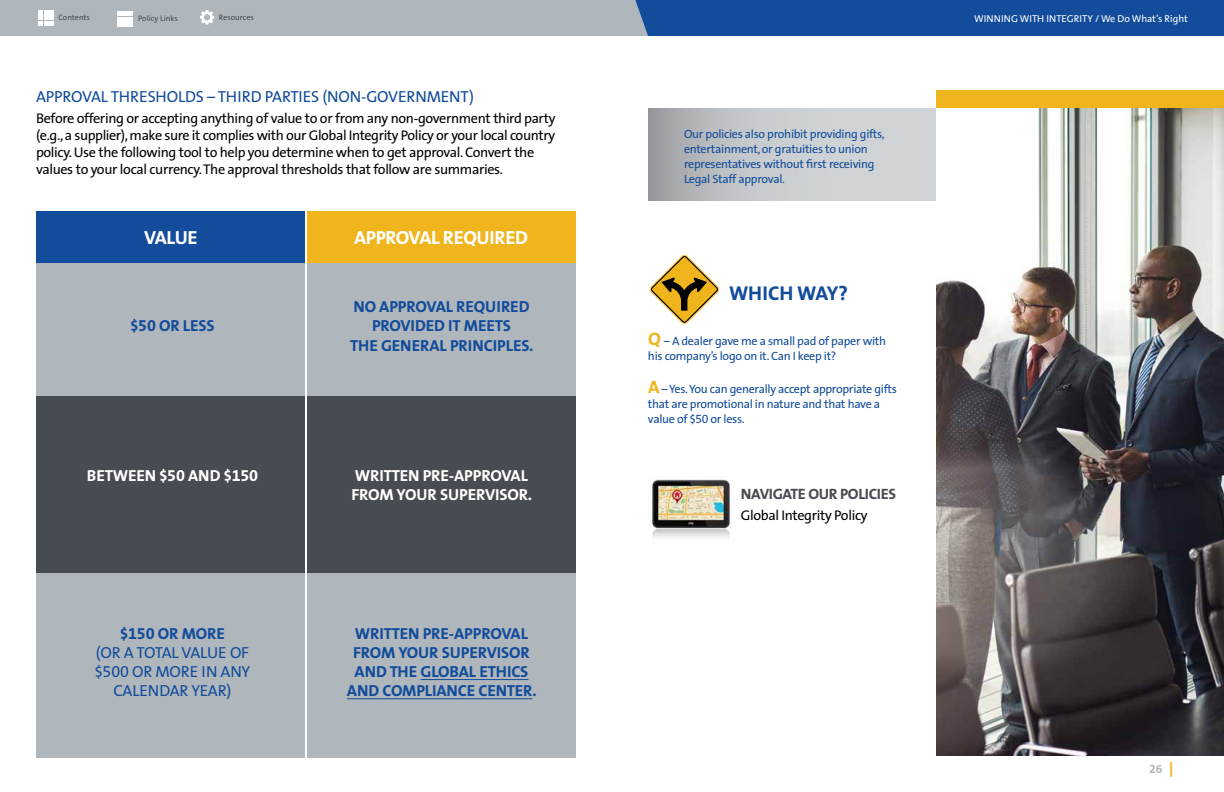
<style>
.page{position:relative;width:1224px;height:792px;background:#fff}
.page>*{position:absolute;margin:0;border:0;box-sizing:border-box;transform-origin:0 0}
.t1{font:700 20px "GM Sans";color:#124c9b}
.t2{font:700 19px "GM Sans";letter-spacing:-.025em;color:#fff}
.t3{font:700 16px/19.2px "GM Sans";letter-spacing:-.01em;color:#124c9b;text-align:center}
.t4{font:16px "GM Sans";letter-spacing:-.01em;color:#124c9b}
.t5{font:700 16px/19.2px "GM Sans";letter-spacing:-.01em;color:#fff}
.t6{font:700 15px "GM Sans";letter-spacing:-.025em;color:#474b52}
.t7{font:14px/17px "GM Sans";letter-spacing:-.025em;color:#000}
.t8{font:12px/15px "GM Sans";letter-spacing:-.025em;color:#124c9b}
.t9{font:700 12px "GM Sans";color:#b0b7bc}
.t10{font:10px "GM Sans";color:#fff}
.t11{font:8px "GM Sans";color:#474b52}
.s1{font-weight:700;font-size:18px;color:#f0b51d}
.s2{font-size:15px;color:#f0b51d}
</style>
<div class="page">
<svg style="left:648px;top:108px;width:288px;height:93px;background:#c2c6c9"></svg>
<img style="left:936px;top:108px;width:288px;height:648px">
<div style="left:936px;top:90px;width:288px;height:18px;background:#f0b51d"></div>
<img style="left:652px;top:477px;width:80px;height:62px">
<div style="left:36px;top:255px;width:540px;height:141px;background:#b0b7bc"></div>
<div style="left:36px;top:566px;width:540px;height:192px;background:#b0b7bc"></div>
<hr style="left:421px;top:679px;width:107px;height:1px;background:#124c9b">
<hr style="left:347px;top:699px;width:185px;height:1px;background:#124c9b">
<div style="left:36px;top:396px;width:540px;height:176px;background:#474b52"></div>
<div style="left:36px;top:211px;width:270px;height:52px;background:#124c9b"></div>
<div style="left:306px;top:211px;width:270px;height:52px;background:#f0b51d"></div>
<hr style="left:305px;top:203px;width:2px;height:577px;background:#fff">
<svg style="left:650px;top:255px;width:69px;height:69px"></svg>
<div style="left:0;top:0;width:1220px;height:36px;background:#b0b7bc"></div>
<div style="left:635px;top:0;width:589px;height:36px;background:#124c9b"></div>
<svg style="left:39px;top:10px;width:14px;height:16px"></svg>
<div style="left:118px;top:11px;width:15px;height:5px;background:#fff"></div>
<hr style="left:118px;top:17px;width:15px;height:4px;background:#fff">
<div style="left:118px;top:22px;width:15px;height:5px;background:#fff"></div>
<svg style="left:200px;top:10px;width:14px;height:15px"></svg>
<p class="t11" style="left:58px;top:13px;width:33px">Contents</p>
<p class="t11" style="left:138px;top:14px;width:41px">Policy Links</p>
<p class="t11" style="left:219px;top:13px;width:36px">Resources</p>
<p class="t4" style="left:36px;top:87px;width:440px">APPROVAL THRESHOLDS – THIRD PARTIES (NON-GOVERNMENT)</p>
<p class="t7" style="left:36px;top:110px;width:521px">Before offering or accepting anything of value to or from any non-government third party (e.g., a supplier), make sure it complies with our Global Integrity Policy or your local country policy. Use the following tool to help you determine when to get approval. Convert the values to your local currency. The approval thresholds that follow are summaries.</p>
<h2 class="t2" style="left:144px;top:226px;width:55px">VALUE</h2>
<h2 class="t2" style="left:354px;top:226px;width:175px">APPROVAL REQUIRED</h2>
<p class="t3" style="left:353px;top:297px;width:178px">NO APPROVAL REQUIRED</p>
<p class="t3" style="left:130px;top:316px;width:86px">$50 OR LESS</p>
<p class="t3" style="left:350px;top:316px;width:185px">PROVIDED IT MEETS<br>THE GENERAL PRINCIPLES.</p>
<p class="t5" style="left:87px;top:466px;width:173px">BETWEEN $50 AND $150</p>
<p class="t5" style="left:351px;top:466px;width:182px">WRITTEN PRE-APPROVAL<br>FROM YOUR SUPERVISOR.</p>
<p class="t3" style="left:120px;top:624px;width:106px">$150 OR MORE</p>
<p class="t3" style="left:355px;top:624px;width:175px">WRITTEN PRE-APPROVAL</p>
<p class="t4" style="left:96px;top:643px;width:155px">(OR A TOTAL VALUE OF</p>
<p class="t3" style="left:353px;top:643px;width:178px">FROM YOUR SUPERVISOR</p>
<p class="t4" style="left:95px;top:662px;width:157px">$500 OR MORE IN ANY</p>
<p class="t3" style="left:355px;top:662px;width:175px">AND THE GLOBAL ETHICS</p>
<p class="t4" style="left:113px;top:681px;width:120px">CALENDAR YEAR)</p>
<p class="t3" style="left:347px;top:681px;width:191px">AND COMPLIANCE CENTER.</p>
<p class="t8" style="left:684px;top:126px;width:202px">Our policies also prohibit providing gifts, entertainment, or gratuities to union representatives without first receiving Legal Staff approval.</p>
<h1 class="t1" style="left:729px;top:281px;width:121px">WHICH WAY?</h1>
<p class="t8" style="left:648px;top:333px;width:240px"><span class="s1">Q</span> – A dealer gave me a small pad of paper with his company’s logo on it. Can I keep it?</p>
<p class="t8" style="left:648px;top:381px;width:250px"><span class="s1">A</span> – Yes. You can generally accept appropriate gifts that are promotional in nature and that have a value of $50 or less.</p>
<p class="t6" style="left:741px;top:485px;width:157px">NAVIGATE OUR POLICIES</p>
<p class="t7" style="left:741px;top:507px;width:128px">Global Integrity Policy</p>
<p class="t10" style="left:974px;top:12px;width:215px">WINNING WITH INTEGRITY / We Do What’s Right</p>
<p class="t9" style="left:1149px;top:762px;width:26px">26 <span class="s2">|</span></p>
</div>
